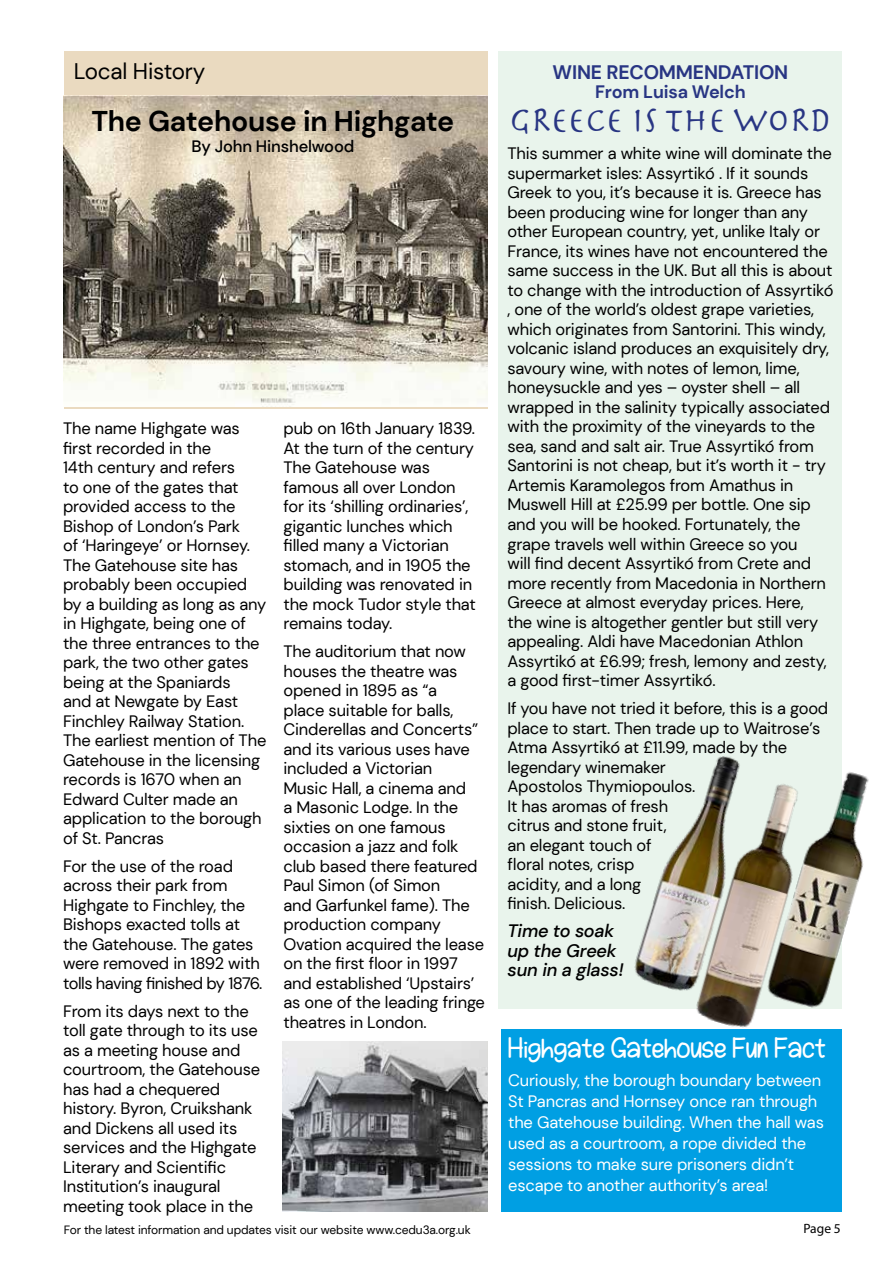
<style>
.page{position:relative;width:893px;height:1263px;background:#fff}
.page>*{position:absolute;margin:0;border:0;box-sizing:border-box;transform-origin:0 0}
.t1{font:36px "Herculanum";letter-spacing:-.01em;color:#283583}
.t2{font:700 28.5px "DM Sans";letter-spacing:-.01em;color:#000}
.t3{font:25.5px "Butterbean";letter-spacing:-.01em;color:#fff}
.t4{font:22.5px "DM Sans";letter-spacing:-.01em;color:#000}
.t5{font:700 19.5px "DM Sans";letter-spacing:-.01em;color:#283583}
.t6{font:italic 500 18px/19.5px "DM Sans";letter-spacing:-.01em;color:#000}
.t7{font:700 18px "DM Sans";letter-spacing:-.01em;color:#283583}
.t8{font:16.5px/19.5px "DM Sans";letter-spacing:-.01em;color:#000}
.t9{font:16.5px/21px "DM Sans";letter-spacing:-.01em;color:#fff}
.t10{font:500 16.5px "DM Sans";letter-spacing:-.01em;color:#000}
.t11{font:13.5px "Myriad Pro";color:#000}
.t12{font:12px "DM Sans";letter-spacing:-.01em;color:#000}
</style>
<div class="page">
<div style="left:64px;top:51px;width:424px;height:357px;background:#eadac0"></div>
<img style="left:64px;top:95px;width:424px;height:311px">
<img style="left:282px;top:1042px;width:206px;height:169px">
<div style="left:499px;top:51px;width:343px;height:957px;background:#e9f4ec"></div>
<img style="left:821px;top:772px;width:48px;height:237px">
<img style="left:634px;top:756px;width:106px;height:235px">
<img style="left:688px;top:776px;width:133px;height:254px">
<div style="left:502px;top:1030px;width:340px;height:182px;background:#009fe3"></div>
<h3 class="t4" style="left:74px;top:57px;width:133px">Local History</h3>
<h2 class="t2" style="left:91px;top:103px;width:364px">The Gatehouse in Highgate</h2>
<p class="t10" style="left:191px;top:136px;width:164px">By John Hinshelwood</p>
<p class="t8" style="left:63px;top:419px;width:205px">The name Highgate was first recorded in the<br>14th century and refers<br>to one of the gates that provided access to the<br>Bishop of London’s Park<br>of ‘Haringeye’ or Hornsey.<br>The Gatehouse site has probably been occupied by a building as long as any in Highgate, being one of the three entrances to the park, the two other gates being at the Spaniards<br>and at Newgate by East<br>Finchley Railway Station.<br>The earliest mention of The<br>Gatehouse in the licensing records is 1670 when an<br>Edward Culter made an application to the borough of St. Pancras</p>
<p class="t8" style="left:63px;top:856px;width:201px">For the use of the road across their park from<br>Highgate to Finchley, the<br>Bishops exacted tolls at the Gatehouse. The gates were removed in 1892 with tolls having finished by 1876.</p>
<p class="t8" style="left:63px;top:1001px;width:199px">From its days next to the toll gate through to its use as a meeting house and courtroom, the Gatehouse has had a chequered history. Byron, Cruikshank and Dickens all used its services and the Highgate<br>Literary and Scientific<br>Institution’s inaugural meeting took place in the</p>
<p class="t8" style="left:283px;top:419px;width:194px">pub on 16th January 1839.<br>At the turn of the century<br>The Gatehouse was famous all over London for its ‘shilling ordinaries’, gigantic lunches which filled many a Victorian stomach, and in 1905 the building was renovated in the mock Tudor style that remains today.</p>
<p class="t8" style="left:283px;top:642px;width:203px">The auditorium that now houses the theatre was opened in 1895 as “a<br>place suitable for balls,<br>Cinderellas and Concerts” and its various uses have included a Victorian<br>Music Hall, a cinema and<br>a Masonic Lodge. In the sixties on one famous occasion a jazz and folk club based there featured<br>Paul Simon (of Simon<br>and Garfunkel fame). The production company<br>Ovation acquired the lease on the first floor in 1997 and established ‘Upstairs’ as one of the leading fringe theatres in London.</p>
<p class="t12" style="left:64px;top:1222px;width:408px">For the latest information and updates visit our website www.cedu3a.org.uk</p>
<p class="t5" style="left:553px;top:60px;width:237px">WINE RECOMMENDATION</p>
<p class="t7" style="left:595px;top:81px;width:152px">From Luisa Welch</p>
<h1 class="t1" style="left:508px;top:97px;width:325px">GREECE IS THE WORD</h1>
<p class="t8" style="left:507px;top:144px;width:327px">This summer a white wine will dominate the supermarket isles: Assyrtikó . If it sounds Greek to you, it’s because it is. Greece has been producing wine for longer than any other European country, yet, unlike Italy or France, its wines have not encountered the same success in the UK. But all this is about to change with the introduction of Assyrtikó , one of the world’s oldest grape varieties, which originates from Santorini. This windy, volcanic island produces an exquisitely dry, savoury wine, with notes of lemon, lime, honeysuckle and yes – oyster shell – all wrapped in the salinity typically associated with the proximity of the vineyards to the sea, sand and salt air. True Assyrtikó from Santorini is not cheap, but it’s worth it - try Artemis Karamolegos from Amathus in Muswell Hill at £25.99 per bottle. One sip and you will be hooked. Fortunately, the grape travels well within Greece so you<br>will find decent Assyrtikó from Crete and more recently from Macedonia in Northern Greece at almost everyday prices. Here,<br>the wine is altogether gentler but still very appealing. Aldi have Macedonian Athlon Assyrtikó at £6.99; fresh, lemony and zesty, a good first-timer Assyrtikó.</p>
<p class="t8" style="left:507px;top:698px;width:322px">If you have not tried it before, this is a good place to start. Then trade up to Waitrose’s<br>Atma Assyrtikó at £11.99, made by the legendary winemaker<br>Apostolos Thymiopoulos.<br>It has aromas of fresh<br>citrus and stone fruit,<br>an elegant touch of<br>floral notes, crisp<br>acidity, and a long<br>finish. Delicious.</p>
<p class="t6" style="left:507px;top:921px;width:118px">Time to soak up the Greek sun in a glass!</p>
<h3 class="t3" style="left:508px;top:1035px;width:319px">Highgate Gatehouse Fun Fact</h3>
<p class="t9" style="left:508px;top:1070px;width:317px">Curiously, the borough boundary between St Pancras and Hornsey once ran through the Gatehouse building. When the hall was used as a courtroom, a rope divided the sessions to make sure prisoners didn’t escape to another authority’s area!</p>
<p class="t11" style="left:803px;top:1220px;width:39px">Page 5</p>
</div>
